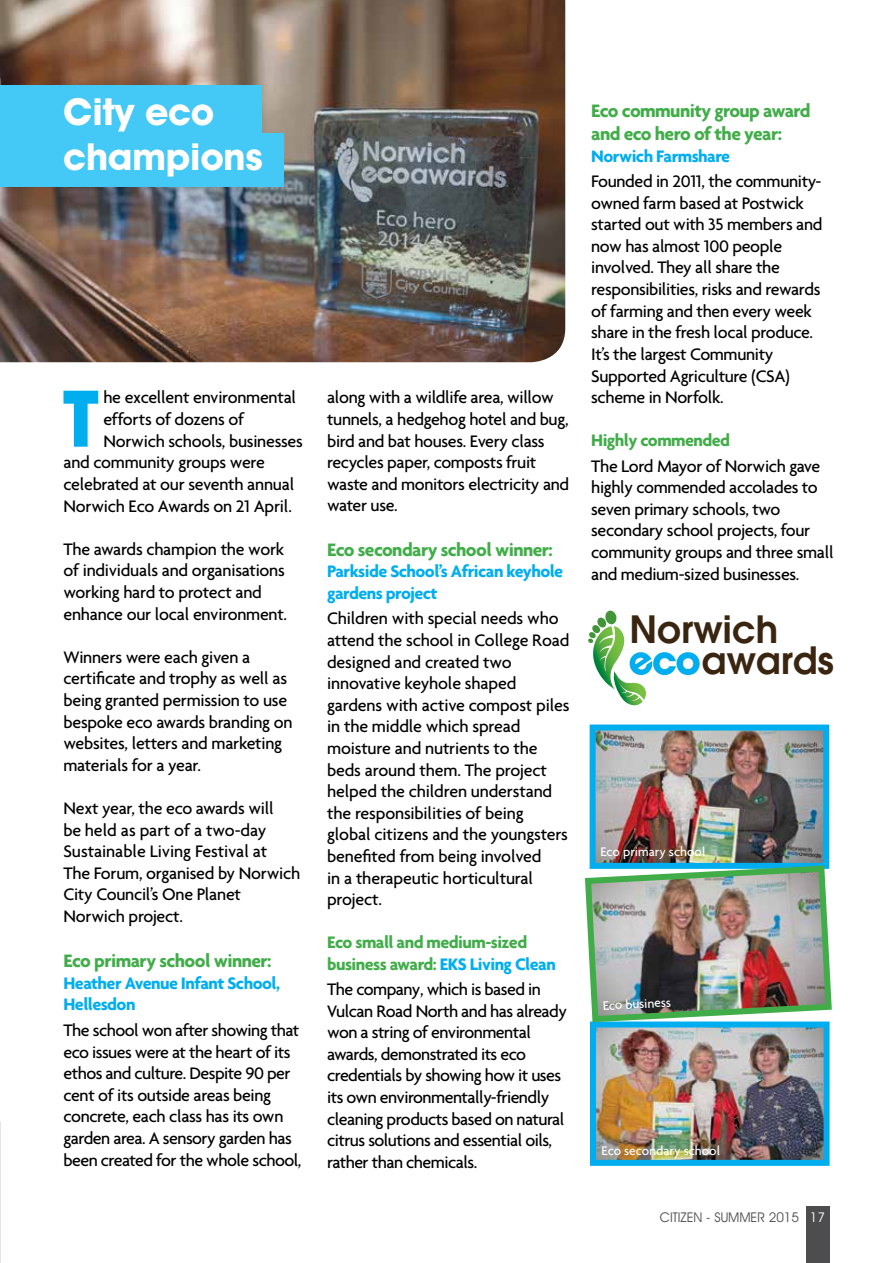
<style>
.page{position:relative;width:893px;height:1263px;background:#fff}
.page>*{position:absolute;margin:0;border:0;box-sizing:border-box;transform-origin:0 0}
.t1{font:700 78.75px "Avant Garde IT Cby BT";color:#00aeef}
.t2{font:700 37.5px/45px "Avant Garde IT Cby BT";color:#fff}
.t3{font:600 37.35px/30.9px "Avant Garde";color:#3a2511}
.t4{font:700 19.5px/23.4px "Agenda";letter-spacing:-.03em;color:#41ad49}
.t5{font:500 18px/21.6px "Agenda";letter-spacing:-.02em;color:#000}
.t6{font:700 18px/21.6px "Agenda";letter-spacing:-.03em;color:#00aeef}
.t7{font:700 18px/21.6px "Agenda";letter-spacing:-.03em;color:#41ad49}
.t8{font:500 13.5px "Agenda";color:#fff}
.t9{font:13.5px "Avant Garde IT Cby BT";color:#4d4d4f}
.s1{color:#00aeef}
.s2{color:#fff}
</style>
<div class="page">
<img style="left:0;top:0;width:565px;height:362px">
<div style="left:806px;top:1206px;width:23px;height:57px;background:#4d4d4f"></div>
<div style="left:0;top:85px;width:261px;height:53px;background:#44c8f5"></div>
<div style="left:0;top:133px;width:283px;height:53px;background:#44c8f5"></div>
<svg style="left:588px;top:610px;width:112px;height:96px"></svg>
<img style="left:597px;top:1028px;width:226px;height:131px">
<div style="left:590px;top:1021px;width:240px;height:145px;border:6px solid #00aeef"></div>
<img style="left:597px;top:731px;width:225px;height:131px">
<div style="left:590px;top:724px;width:239px;height:145px;border:6px solid #00aeef"></div>
<img style="left:585px;top:862px;width:247px;height:163px">
<h2 class="t2" style="left:63px;top:89px;width:201px">City eco champions</h2>
<h1 class="t1" style="left:63px;top:371px;width:36px">T</h1>
<p class="t5" style="left:103px;top:386px;width:194px">he excellent environmental</p>
<p class="t5" style="left:103px;top:408px;width:142px">efforts of dozens of</p>
<p class="t5" style="left:103px;top:430px;width:201px">Norwich schools, businesses</p>
<p class="t5" style="left:63px;top:451px;width:203px">and community groups were</p>
<p class="t5" style="left:63px;top:473px;width:232px">celebrated at our seventh annual</p>
<p class="t5" style="left:63px;top:494px;width:230px">Norwich Eco Awards on 21 April.</p>
<p class="t5" style="left:63px;top:538px;width:225px">The awards champion the work of individuals and organisations working hard to protect and enhance our local environment.</p>
<p class="t5" style="left:63px;top:646px;width:230px">Winners were each given a certificate and trophy as well as being granted permission to use bespoke eco awards branding on websites, letters and marketing materials for a year.</p>
<p class="t5" style="left:63px;top:797px;width:238px">Next year, the eco awards will<br>be held as part of a two-day<br>Sustainable Living Festival at<br>The Forum, organised by Norwich<br>City Council’s One Planet<br>Norwich project.</p>
<p class="t4" style="left:63px;top:948px;width:210px">Eco primary school winner:</p>
<p class="t6" style="left:63px;top:971px;width:218px">Heather Avenue Infant School,<br>Hellesdon</p>
<p class="t5" style="left:63px;top:1019px;width:239px">The school won after showing that eco issues were at the heart of its ethos and culture. Despite 90 per cent of its outside areas being concrete, each class has its own garden area. A sensory garden has been created for the whole school,</p>
<p class="t5" style="left:327px;top:386px;width:244px">along with a wildlife area, willow tunnels, a hedgehog hotel and bug, bird and bat houses. Every class recycles paper, composts fruit waste and monitors electricity and water use.</p>
<p class="t4" style="left:327px;top:537px;width:227px">Eco secondary school winner:</p>
<p class="t6" style="left:327px;top:560px;width:238px">Parkside School’s African keyhole gardens project</p>
<p class="t5" style="left:327px;top:607px;width:244px">Children with special needs who attend the school in College Road designed and created two innovative keyhole shaped gardens with active compost piles in the middle which spread moisture and nutrients to the beds around them. The project helped the children understand the responsibilities of being global citizens and the youngsters benefited from being involved<br>in a therapeutic horticultural project.</p>
<p class="t7" style="left:327px;top:931px;width:230px">Eco small and medium-sized business award: <span class="s1">EKS Living Clean</span></p>
<p class="t5" style="left:327px;top:978px;width:241px">The company, which is based in<br>Vulcan Road North and has already won a string of environmental awards, demonstrated its eco credentials by showing how it uses its own environmentally-friendly cleaning products based on natural citrus solutions and essential oils, rather than chemicals.</p>
<p class="t4" style="left:591px;top:98px;width:221px">Eco community group award and eco hero of the year:</p>
<p class="t6" style="left:591px;top:145px;width:141px">Norwich Farmshare</p>
<p class="t5" style="left:591px;top:170px;width:233px">Founded in 2011, the community&shy;owned farm based at Postwick started out with 35 members and now has almost 100 people involved. They all share the responsibilities, risks and rewards of farming and then every week share in the fresh local produce.<br>It’s the largest Community<br>Supported Agriculture (CSA) scheme in Norfolk.</p>
<p class="t7" style="left:591px;top:429px;width:140px">Highly commended</p>
<p class="t5" style="left:591px;top:454px;width:244px">The Lord Mayor of Norwich gave highly commended accolades to seven primary schools, two secondary school projects, four community groups and three small and medium-sized businesses.</p>
<h3 class="t3" style="left:702px;top:613px;width:134px;text-indent:-72px">Norwich awards</h3>
<p class="t8" style="left:600px;top:843px;width:107px">Eco primary school</p>
<p class="t8" style="left:602px;top:997px;width:70px;rotate:-3deg">Eco business</p>
<p class="t8" style="left:601px;top:1143px;width:120px">Eco secondary school</p>
<p class="t9" style="left:660px;top:1209px;width:167px">CITIZEN - SUMMER 2015 <span class="s2">17</span></p>
</div>
